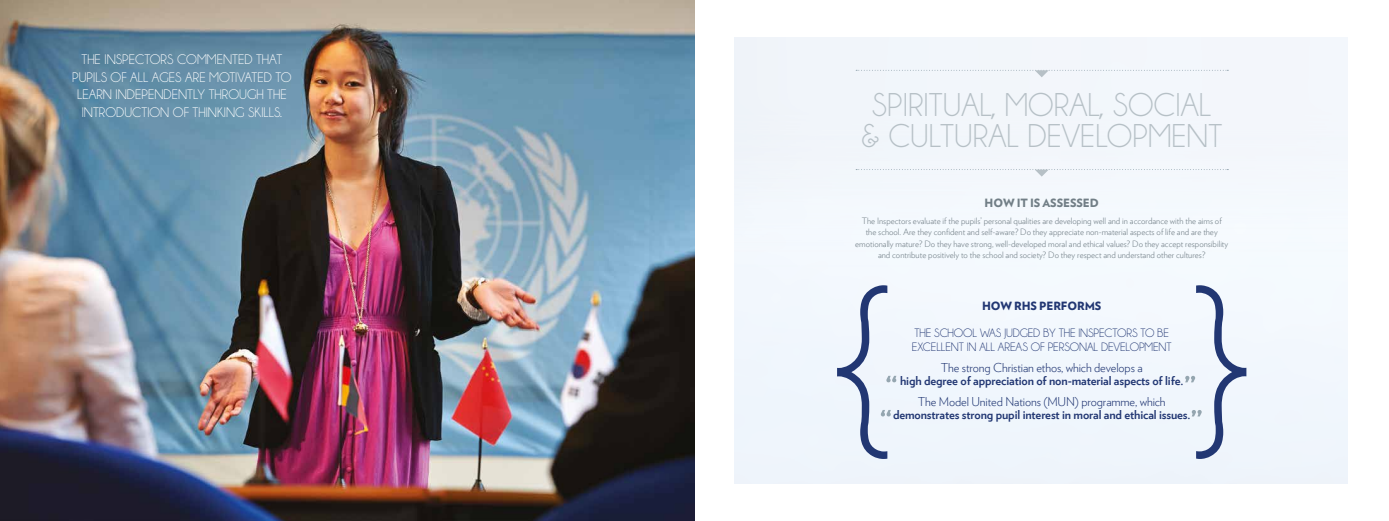
<style>
.page{position:relative;width:1389px;height:521px;background:#fff}
.page>*{position:absolute;margin:0;border:0;box-sizing:border-box;transform-origin:0 0}
.t1{font:33.25px/30.6px "Champagne&Limousines";color:#b6c0c6;text-align:center}
.t2{font:14px/17.5px "Champagne&Limousines";color:#fff;text-align:center}
.t3{font:700 12.25px "Verlag";letter-spacing:-.01em;color:#223773}
.t4{font:300 12.25px "Verlag";letter-spacing:-.01em;color:#223773}
.t5{font:12.25px/14px "Champagne&Limousines";letter-spacing:-.01em;color:#223773}
.t6{font:900 11.38px "Verlag";letter-spacing:-.005em;color:#717e86}
.t7{font:900 11.38px "Verlag";letter-spacing:-.005em;color:#223773}
.t8{font:300 8.75px/11.4px "Verlag";color:#717e86;text-align:center}
</style>
<div class="page">
<img style="left:0;top:0;width:694px;height:521px">
<svg style="left:856px;top:70px;width:372px;height:7px"></svg>
<svg style="left:837px;top:285px;width:59px;height:174px"></svg>
<svg style="left:1185px;top:285px;width:61px;height:174px"></svg>
<svg style="left:856px;top:169px;width:372px;height:8px"></svg>
<h2 class="t2" style="left:72px;top:51px;width:221px">THE INSPECTORS COMMENTED THAT PUPILS OF ALL AGES ARE MOTIVATED TO LEARN INDEPENDENTLY THROUGH THE INTRODUCTION OF THINKING SKILLS.</h2>
<h1 class="t1" style="left:861px;top:90px;width:363px">SPIRITUAL, MORAL, SOCIAL &amp; CULTURAL DEVELOPMENT</h1>
<h3 class="t6" style="left:985px;top:194px;width:116px">HOW IT IS ASSESSED</h3>
<p class="t8" style="left:855px;top:214px;width:375px">The Inspectors evaluate if the pupils’ personal qualities are developing well and in accordance with the aims of<br>the school. Are they confident and self-aware? Do they appreciate non-material aspects of life and are they emotionally mature? Do they have strong, well-developed moral and ethical values? Do they accept responsibility and contribute positively to the school and society? Do they respect and understand other cultures?</p>
<h3 class="t7" style="left:982px;top:297px;width:121px">HOW RHS PERFORMS</h3>
<h3 class="t5" style="left:912px;top:326px;width:261px">THE SCHOOL WAS JUDGED BY THE INSPECTORS TO BE<br>EXCELLENT IN ALL AREAS OF PERSONAL DEVELOPMENT</h3>
<h3 class="t4" style="left:941px;top:358px;width:203px">The strong Christian ethos, which develops a</h3>
<h3 class="t3" style="left:900px;top:371px;width:285px">high degree of appreciation of non-material aspects of life.</h3>
<h3 class="t4" style="left:918px;top:392px;width:249px">The Model United Nations (MUN) programme, which</h3>
<h3 class="t3" style="left:893px;top:405px;width:299px">demonstrates strong pupil interest in moral and ethical issues.</h3>
</div>
